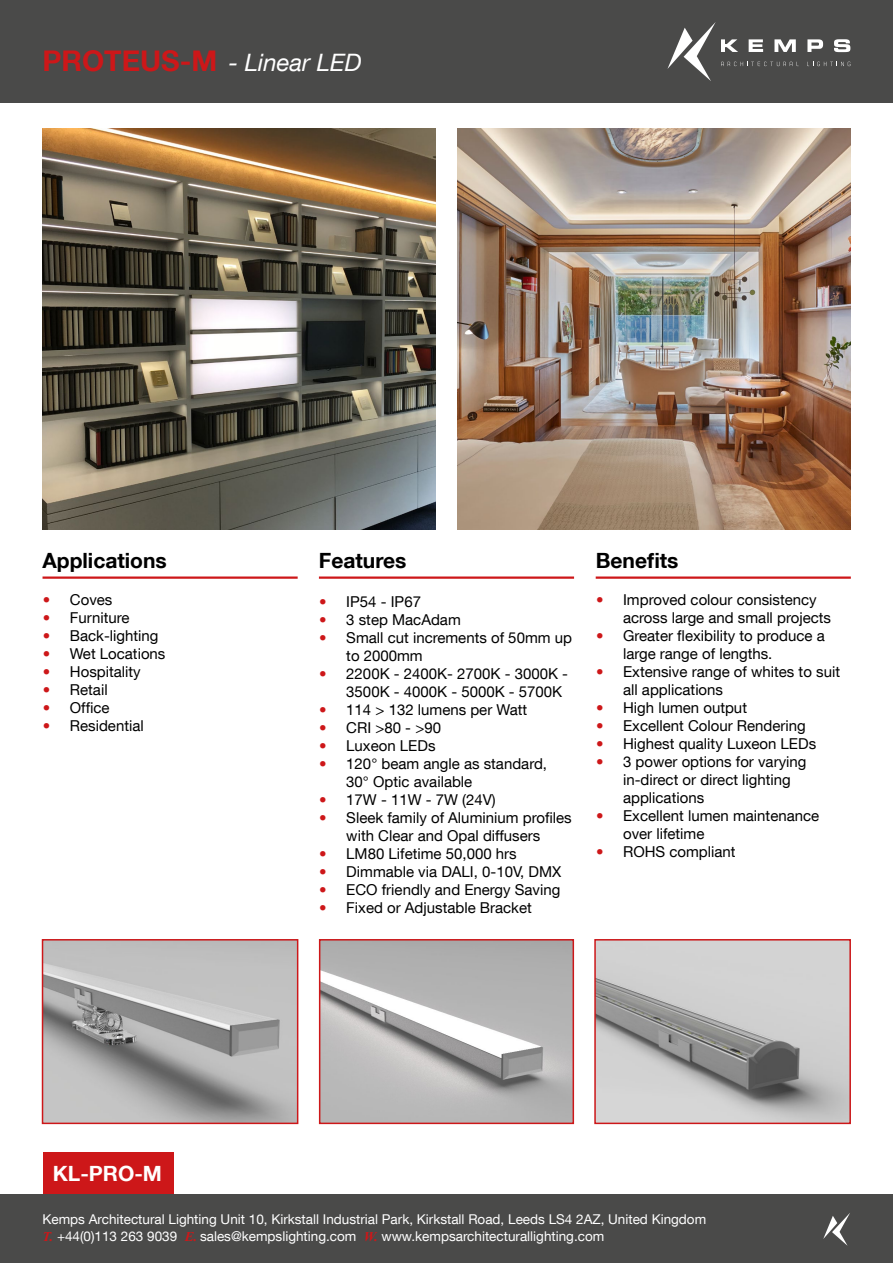
<style>
.page{position:relative;width:893px;height:1263px;background:#fff}
.page>*{position:absolute;margin:0;border:0;box-sizing:border-box;transform-origin:0 0}
.t1{font:italic 24px "Helvetica Neue LT Com";color:#fff}
.t2{font:700 21px "Helvetica Neue LT Com";color:#000}
.t3{font:700 21px "Helvetica Neue LT Com";color:#fff}
.t4{font:15px/18px "Helvetica Neue LT Com";color:#000}
.t5{font:13.5px/16.2px "Helvetica Neue LT Com";color:#fff}
.s1{font-weight:700;font-style:normal;font-size:28.5px;color:#cd1719}
.s2{color:#cd1719}
.s3{font-family:"Times New Roman";font-weight:700;font-style:italic;color:#cd1719}
</style>
<div class="page">
<div style="left:43px;top:1152px;width:130px;height:44px;background:#cd1719"></div>
<div style="left:0;top:0;width:893px;height:102px;background:#4a4a49"></div>
<div style="left:0;top:1194px;width:893px;height:69px;background:#4a4a49"></div>
<svg style="left:823px;top:1213px;width:27px;height:33px"></svg>
<svg style="left:807px;top:39px;width:16px;height:13px"></svg>
<svg style="left:834px;top:39px;width:16px;height:13px"></svg>
<svg style="left:667px;top:22px;width:131px;height:59px"></svg>
<svg style="left:807px;top:62px;width:43px;height:4px"></svg>
<hr style="left:43px;top:576px;width:255px;height:3px;background:#cd1719">
<hr style="left:319px;top:576px;width:255px;height:3px;background:#cd1719">
<hr style="left:596px;top:576px;width:255px;height:3px;background:#cd1719">
<img style="left:45px;top:942px;width:250px;height:179px">
<div style="left:42px;top:939px;width:256px;height:185px;border:2px solid #cd1719"></div>
<img style="left:597px;top:942px;width:251px;height:179px">
<div style="left:594px;top:939px;width:257px;height:185px;border:2px solid #cd1719"></div>
<img style="left:43px;top:129px;width:393px;height:401px">
<img style="left:457px;top:129px;width:393px;height:401px">
<img style="left:322px;top:942px;width:249px;height:179px">
<div style="left:319px;top:939px;width:255px;height:185px;border:2px solid #cd1719"></div>
<h1 class="t1" style="left:43px;top:48px;width:321px"><span class="s1">PROTEUS-M</span> - Linear LED</h1>
<h2 class="t2" style="left:43px;top:547px;width:126px">Applications</h2>
<p class="t4" style="left:43px;top:591px;width:71px"><span class="s2">•</span> Coves</p>
<p class="t4" style="left:43px;top:609px;width:88px"><span class="s2">•</span> Furniture</p>
<p class="t4" style="left:43px;top:627px;width:117px"><span class="s2">•</span> Back-lighting</p>
<p class="t4" style="left:43px;top:645px;width:124px"><span class="s2">•</span> Wet Locations</p>
<p class="t4" style="left:43px;top:663px;width:99px"><span class="s2">•</span> Hospitality</p>
<p class="t4" style="left:43px;top:681px;width:66px"><span class="s2">•</span> Retail</p>
<p class="t4" style="left:43px;top:699px;width:68px"><span class="s2">•</span> Office</p>
<p class="t4" style="left:43px;top:717px;width:102px"><span class="s2">•</span> Residential</p>
<h2 class="t3" style="left:53px;top:1160px;width:111px">KL-PRO-M</h2>
<h2 class="t2" style="left:319px;top:547px;width:89px">Features</h2>
<p class="t4" style="left:319px;top:593px;width:103px"><span class="s2">•</span> IP54 - IP67</p>
<p class="t4" style="left:319px;top:611px;width:143px"><span class="s2">•</span> 3 step MacAdam</p>
<p class="t4" style="left:346px;top:629px;width:227px;text-indent:-27px"><span class="s2">•</span> Small cut increments of 50mm up to 2000mm</p>
<p class="t4" style="left:346px;top:665px;width:223px;text-indent:-27px"><span class="s2">•</span> 2200K - 2400K- 2700K - 3000K -<br>3500K - 4000K - 5000K - 5700K</p>
<p class="t4" style="left:319px;top:701px;width:210px"><span class="s2">•</span> 114 &gt; 132 lumens per Watt</p>
<p class="t4" style="left:319px;top:719px;width:123px"><span class="s2">•</span> CRI &gt;80 - &gt;90</p>
<p class="t4" style="left:319px;top:737px;width:118px"><span class="s2">•</span> Luxeon LEDs</p>
<p class="t4" style="left:346px;top:755px;width:202px;text-indent:-27px"><span class="s2">•</span> 120° beam angle as standard,<br>30° Optic available</p>
<p class="t4" style="left:319px;top:791px;width:178px"><span class="s2">•</span> 17W - 11W - 7W (24V)</p>
<p class="t4" style="left:319px;top:809px;width:254px;text-align:center"><span class="s2">•</span> Sleek family of Aluminium profiles with Clear and Opal diffusers</p>
<p class="t4" style="left:319px;top:845px;width:199px"><span class="s2">•</span> LM80 Lifetime 50,000 hrs</p>
<p class="t4" style="left:319px;top:863px;width:244px"><span class="s2">•</span> Dimmable via DALI, 0-10V, DMX</p>
<p class="t4" style="left:319px;top:881px;width:243px"><span class="s2">•</span> ECO friendly and Energy Saving</p>
<p class="t4" style="left:319px;top:899px;width:214px"><span class="s2">•</span> Fixed or Adjustable Bracket</p>
<h2 class="t2" style="left:596px;top:547px;width:84px">Benefits</h2>
<p class="t4" style="left:623px;top:591px;width:209px;text-indent:-27px"><span class="s2">•</span> Improved colour consistency across large and small projects</p>
<p class="t4" style="left:623px;top:627px;width:203px;text-indent:-27px"><span class="s2">•</span> Greater flexibility to produce a large range of lengths.</p>
<p class="t4" style="left:623px;top:663px;width:218px;text-indent:-27px"><span class="s2">•</span> Extensive range of whites to suit all applications</p>
<p class="t4" style="left:596px;top:699px;width:152px"><span class="s2">•</span> High lumen output</p>
<p class="t4" style="left:596px;top:717px;width:211px"><span class="s2">•</span> Excellent Colour Rendering</p>
<p class="t4" style="left:596px;top:735px;width:222px"><span class="s2">•</span> Highest quality Luxeon LEDs</p>
<p class="t4" style="left:623px;top:753px;width:185px;text-indent:-27px"><span class="s2">•</span> 3 power options for varying in-direct or direct lighting applications</p>
<p class="t4" style="left:623px;top:807px;width:198px;text-indent:-27px"><span class="s2">•</span> Excellent lumen maintenance over lifetime</p>
<p class="t4" style="left:596px;top:843px;width:141px"><span class="s2">•</span> ROHS compliant</p>
<p class="t5" style="left:43px;top:1211px;width:665px">Kemps Architectural Lighting Unit 10, Kirkstall Industrial Park, Kirkstall Road, Leeds LS4 2AZ, United Kingdom<br><span class="s3">T.</span> +44(0)113 263 9039 <span class="s3">E.</span> sales@kempslighting.com <span class="s3">W.</span> www.kempsarchitecturallighting.com</p>
</div>
